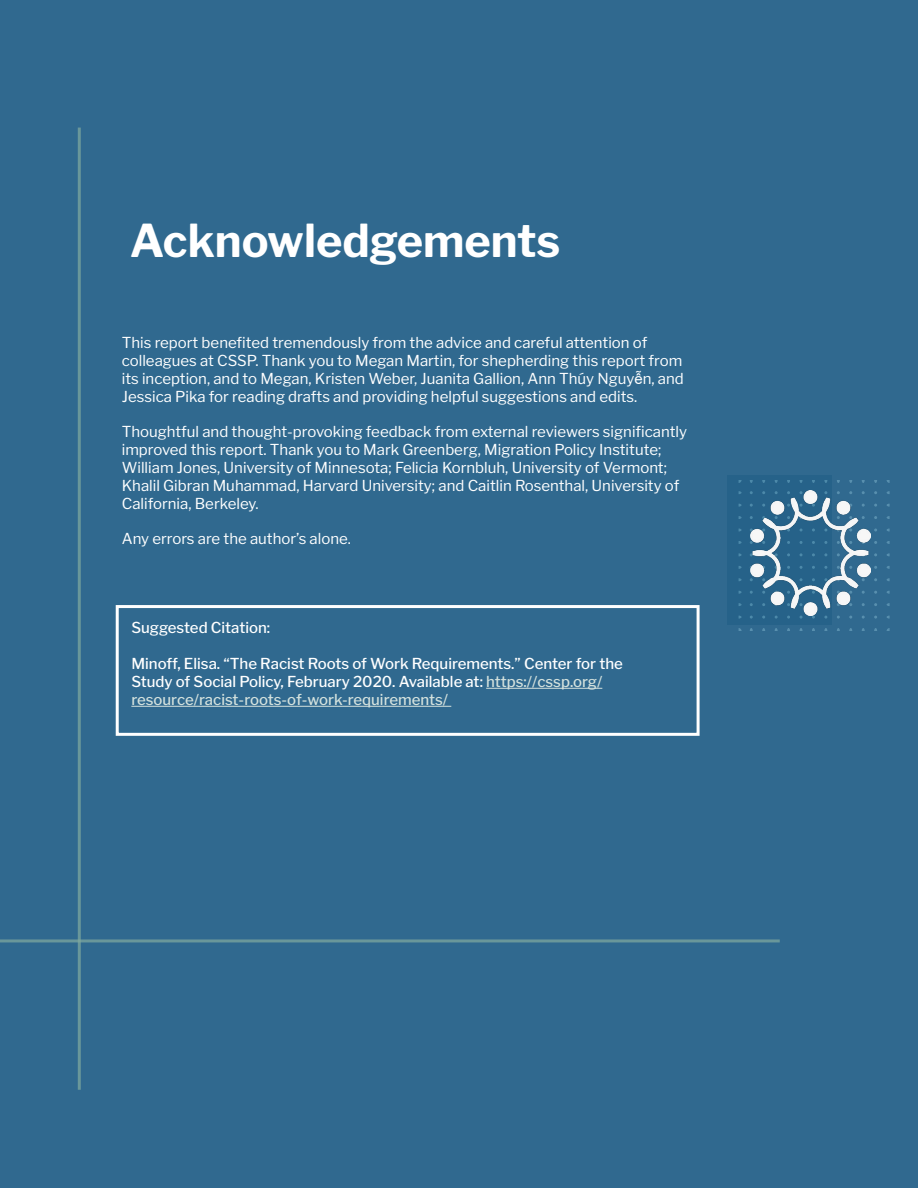
<style>
.page{position:relative;width:918px;height:1188px;background:#30698f}
.page>*{position:absolute;margin:0;border:0;box-sizing:border-box;transform-origin:0 0}
.t1{font:700 45px "Libre Franklin";color:#fff}
.t2{font:15px/18px "Libre Franklin";color:#fff}
.t3{font:500 15px/18px "Libre Franklin";color:#fff}
.s1{font-family:"Arial"}
.s2{color:#d3e1dd}
</style>
<div class="page">
<div style="left:728px;top:476px;width:104px;height:149px;background:#215e87"></div>
<img style="left:751px;top:491px;width:119px;height:124px">
<hr style="left:486px;top:688px;width:116px;height:1px;background:#d3e1dd">
<hr style="left:131px;top:706px;width:320px;height:1px;background:#d3e1dd">
<div style="left:116px;top:605px;width:584px;height:131px;border:3px solid #fff"></div>
<hr style="left:0;top:939px;width:780px;height:3px;background:#81aa9f">
<hr style="left:78px;top:128px;width:3px;height:962px;background:#81aa9f">
<h1 class="t1" style="left:130px;top:205px;width:432px">Acknowledgements</h1>
<p class="t2" style="left:122px;top:332px;width:564px">This report benefited tremendously from the advice and careful attention of colleagues at CSSP. Thank you to Megan Martin, for shepherding this report from its inception, and to Megan, Kristen Weber, Juanita Gallion, Ann Thúy Nguy<span class="s1">ễ</span>n, and Jessica Pika for reading drafts and providing helpful suggestions and edits.</p>
<p class="t2" style="left:122px;top:421px;width:567px">Thoughtful and thought-provoking feedback from external reviewers significantly improved this report. Thank you to Mark Greenberg, Migration Policy Institute; William Jones, University of Minnesota; Felicia Kornbluh, University of Vermont; Khalil Gibran Muhammad, Harvard University; and Caitlin Rosenthal, University of California, Berkeley.</p>
<p class="t2" style="left:122px;top:528px;width:231px">Any errors are the author’s alone.</p>
<p class="t3" style="left:131px;top:617px;width:140px">Suggested Citation:</p>
<p class="t3" style="left:131px;top:653px;width:493px">Minoff, Elisa. “The Racist Roots of Work Requirements.” Center for the<br>Study of Social Policy, February 2020. Available at: <span class="s2">https://cssp.org/ resource/racist-roots-of-work-requirements/</span></p>
</div>
